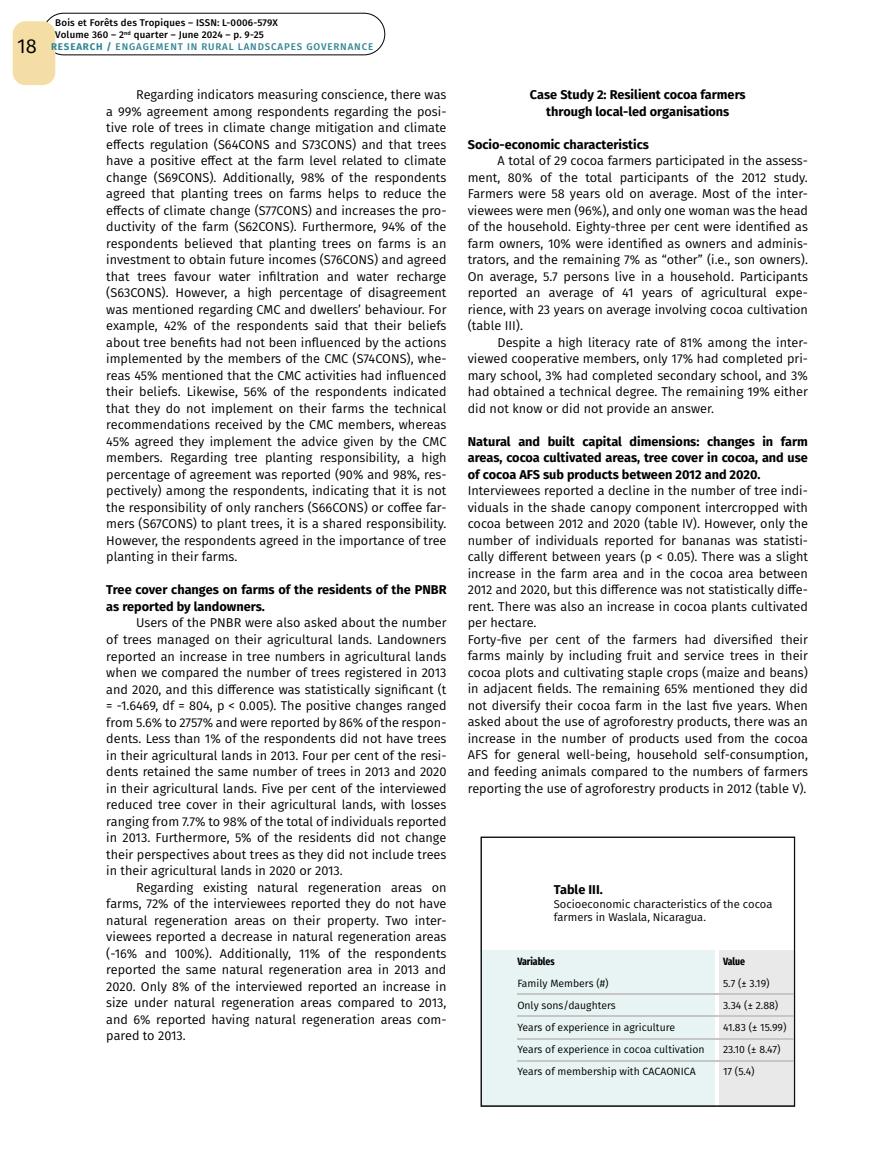
<style>
.page{position:relative;width:893px;height:1149px;background:#fff}
.page>*{position:absolute;margin:0;border:0;box-sizing:border-box;transform-origin:0 0}
.t1{font:20.25px "Fira Sans";color:#000}
.t2{font:12.75px/16.5px "Fira Sans";color:#000;text-align:justify}
.t3{font:700 12.75px/16.5px "Fira Sans";color:#000}
.t4{font:11.25px/13.5px "Fira Sans";color:#000}
.t5{font:10.5px "Fira Sans";color:#000}
.t6{font:700 extra-condensed 10.5px "Fira Sans";color:#000}
.t7{font:500 9.75px/12px "Fira Sans";letter-spacing:.02em;color:#000}
.t8{font:500 9.75px "Fira Sans";letter-spacing:.09em;color:#2f8593}
.s1{font-weight:700}
</style>
<div class="page">
<div style="left:43px;top:13px;width:342px;height:42px;border:1px solid #000;border-radius:21px"></div>
<div style="left:13px;top:21px;width:42px;height:64px;background:#f4dea6;border-radius:13px"></div>
<svg style="left:483px;top:950px;width:310px;height:154px;background:#e6efef"></svg>
<hr style="left:517px;top:993px;width:277px;height:1px;background:#c6c6c6">
<hr style="left:517px;top:1015px;width:277px;height:1px;background:#c6c6c6">
<hr style="left:517px;top:1037px;width:277px;height:1px;background:#c6c6c6">
<hr style="left:517px;top:1059px;width:277px;height:1px;background:#c6c6c6">
<div style="left:481px;top:836px;width:314px;height:270px;border:1px solid #000"></div>
<h1 class="t1" style="left:17px;top:31px;width:21px">18</h1>
<p class="t7" style="left:55px;top:16px;width:224px">Bois et Forêts des Tropiques – ISSN: L-0006-579X<br>Volume 360 – 2<sup>nd</sup> quarter – June 2024 – p. 9-25</p>
<p class="t8" style="left:51px;top:38px;width:324px"><span class="s1">RESEARCH /</span> ENGAGEMENT IN RURAL LANDSCAPES GOVERNANCE</p>
<p class="t2" style="left:106px;top:86px;width:342px;text-indent:30px">Regarding indicators measuring conscience, there was a 99% agreement among respondents regarding the posi&shy;tive role of trees in climate change mitigation and climate effects regulation (S64CONS and S73CONS) and that trees have a positive effect at the farm level related to climate change (S69CONS). Additionally, 98% of the respondents agreed that planting trees on farms helps to reduce the effects of climate change (S77CONS) and increases the pro&shy;ductivity of the farm (S62CONS). Furthermore, 94% of the respondents believed that planting trees on farms is an investment to obtain future incomes (S76CONS) and agreed that trees favour water infiltration and water recharge (S63CONS). However, a high percentage of disagreement was mentioned regarding CMC and dwellers’ behaviour. For example, 42% of the respondents said that their beliefs about tree benefits had not been influenced by the actions implemented by the members of the CMC (S74CONS), whe&shy;reas 45% mentioned that the CMC activities had influenced their beliefs. Likewise, 56% of the respondents indicated that they do not implement on their farms the technical recommendations received by the CMC members, whereas 45% agreed they implement the advice given by the CMC members. Regarding tree planting responsibility, a high percentage of agreement was reported (90% and 98%, res&shy;pectively) among the respondents, indicating that it is not the responsibility of only ranchers (S66CONS) or coffee far&shy;mers (S67CONS) to plant trees, it is a shared responsibility.<br>However, the respondents agreed in the importance of tree planting in their farms.</p>
<p class="t3" style="left:106px;top:580px;width:342px">Tree cover changes on farms of the residents of the PNBR as reported by landowners.</p>
<p class="t2" style="left:106px;top:614px;width:342px;text-indent:30px">Users of the PNBR were also asked about the number of trees managed on their agricultural lands. Landowners reported an increase in tree numbers in agricultural lands when we compared the number of trees registered in 2013 and 2020, and this difference was statistically significant (t = -1.6469, df = 804, p &lt; 0.005). The positive changes ranged from 5.6% to 2757% and were reported by 86% of the respon&shy;dents. Less than 1% of the respondents did not have trees in their agricultural lands in 2013. Four per cent of the resi&shy;dents retained the same number of trees in 2013 and 2020 in their agricultural lands. Five per cent of the interviewed reduced tree cover in their agricultural lands, with losses ranging from 7.7% to 98% of the total of individuals reported in 2013. Furthermore, 5% of the residents did not change their perspectives about trees as they did not include trees in their agricultural lands in 2020 or 2013.</p>
<p class="t2" style="left:106px;top:878px;width:342px;text-indent:30px">Regarding existing natural regeneration areas on farms, 72% of the interviewees reported they do not have natural regeneration areas on their property. Two inter&shy;viewees reported a decrease in natural regeneration areas (-16% and 100%). Additionally, 11% of the respondents reported the same natural regeneration area in 2013 and 2020. Only 8% of the interviewed reported an increase in size under natural regeneration areas compared to 2013, and 6% reported having natural regeneration areas com&shy;pared to 2013.</p>
<p class="t3" style="left:530px;top:85px;width:217px;text-align:center">Case Study 2: Resilient cocoa farmers through local-led organisations</p>
<p class="t3" style="left:468px;top:135px;width:183px">Socio-economic characteristics</p>
<p class="t2" style="left:468px;top:152px;width:342px;text-indent:30px">A total of 29 cocoa farmers participated in the assess&shy;ment, 80% of the total participants of the 2012 study.<br>Farmers were 58 years old on average. Most of the inter&shy;viewees were men (96%), and only one woman was the head of the household. Eighty-three per cent were identified as farm owners, 10% were identified as owners and adminis&shy;trators, and the remaining 7% as “other” (i.e., son owners).<br>On average, 5.7 persons live in a household. Participants reported an average of 41 years of agricultural expe&shy;rience, with 23 years on average involving cocoa cultivation (table III).</p>
<p class="t2" style="left:468px;top:333px;width:342px;text-indent:30px">Despite a high literacy rate of 81% among the inter&shy;viewed cooperative members, only 17% had completed pri&shy;mary school, 3% had completed secondary school, and 3% had obtained a technical degree. The remaining 19% either did not know or did not provide an answer.</p>
<p class="t3" style="left:468px;top:432px;width:342px;text-align:justify">Natural and built capital dimensions: changes in farm areas, cocoa cultivated areas, tree cover in cocoa, and use of cocoa AFS sub products between 2012 and 2020.</p>
<p class="t2" style="left:468px;top:482px;width:342px;text-align:left">Interviewees reported a decline in the number of tree indi&shy;viduals in the shade canopy component intercropped with cocoa between 2012 and 2020 (table IV). However, only the number of individuals reported for bananas was statisti&shy;cally different between years (p &lt; 0.05). There was a slight increase in the farm area and in the cocoa area between 2012 and 2020, but this difference was not statistically diffe&shy;rent. There was also an increase in cocoa plants cultivated per hectare.<br>Forty-five per cent of the farmers had diversified their farms mainly by including fruit and service trees in their cocoa plots and cultivating staple crops (maize and beans) in adjacent fields. The remaining 65% mentioned they did not diversify their cocoa farm in the last five years. When asked about the use of agroforestry products, there was an increase in the number of products used from the cocoa AFS for general well-being, household self-consumption, and feeding animals compared to the numbers of farmers reporting the use of agroforestry products in 2012 (table V).</p>
<p class="t3" style="left:554px;top:880px;width:50px">Table III.</p>
<p class="t4" style="left:554px;top:896px;width:220px">Socioeconomic characteristics of the cocoa farmers in Waslala, Nicaragua.</p>
<p class="t6" style="left:517px;top:952px;width:39px">Variables</p>
<p class="t6" style="left:723px;top:952px;width:24px">Value</p>
<p class="t5" style="left:517px;top:975px;width:93px">Family Members (#)</p>
<p class="t5" style="left:723px;top:975px;width:48px">5.7 (± 3.19)</p>
<p class="t5" style="left:517px;top:997px;width:100px">Only sons/daughters</p>
<p class="t5" style="left:723px;top:997px;width:57px">3.34 (± 2.88)</p>
<p class="t5" style="left:517px;top:1019px;width:159px">Years of experience in agriculture</p>
<p class="t5" style="left:723px;top:1019px;width:65px">41.83 (± 15.99)</p>
<p class="t5" style="left:517px;top:1040px;width:189px">Years of experience in cocoa cultivation</p>
<p class="t5" style="left:723px;top:1040px;width:59px">23.10 (± 8.47)</p>
<p class="t5" style="left:517px;top:1062px;width:180px">Years of membership with CACAONICA</p>
<p class="t5" style="left:723px;top:1062px;width:33px">17 (5.4)</p>
</div>
